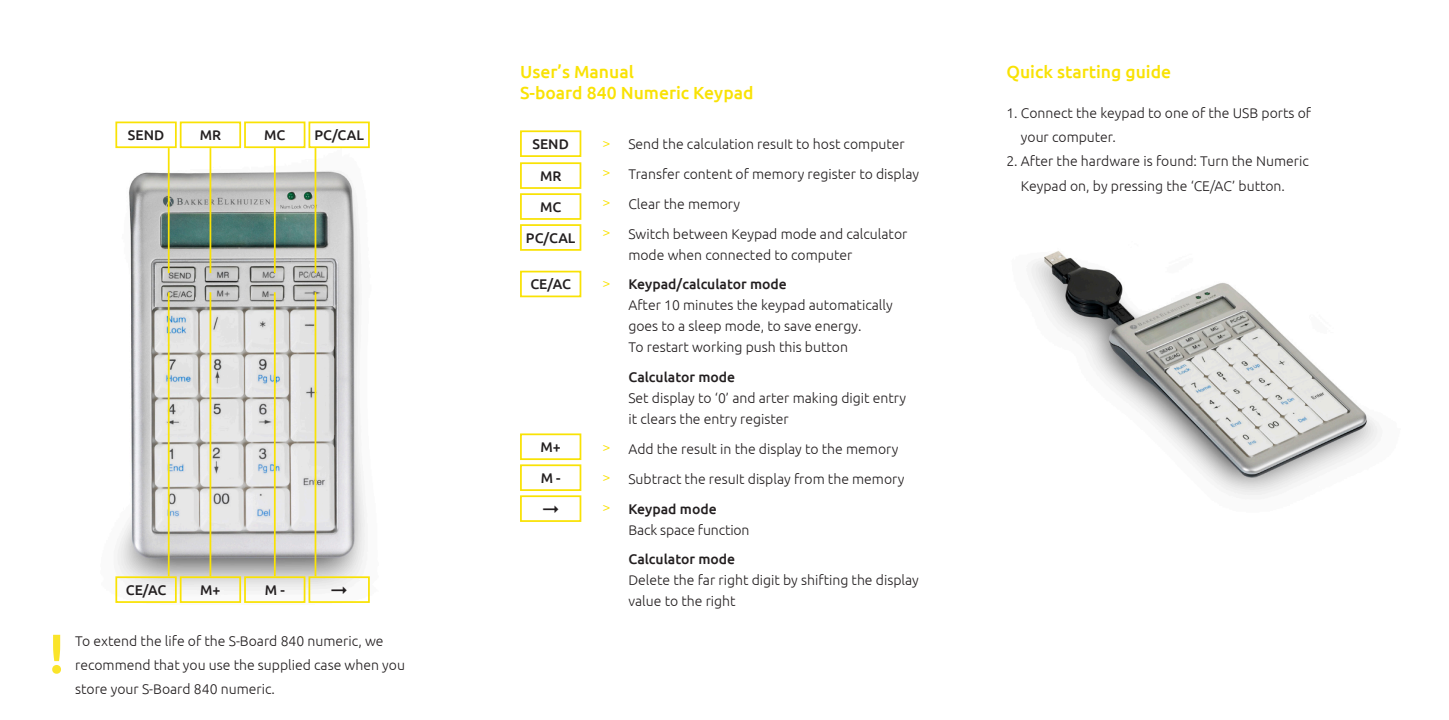
<style>
.page{position:relative;width:1449px;height:720px;background:#fff}
.page>*{position:absolute;margin:0;border:0;box-sizing:border-box;transform-origin:0 0}
.t1{font:500 17.5px/21px "Ubuntu";color:#f9e204}
.t2{font:300 14px/21px "Ubuntu";color:#231f20}
.t3{font:500 14px "Ubuntu";color:#231f20}
.t4{font:300 14px "Ubuntu";color:#f9e204}
</style>
<div class="page">
<img style="left:115px;top:135px;width:255px;height:468px">
<div style="left:115px;top:121px;width:62px;height:27px;border:2px solid #f9e204"></div>
<div style="left:244px;top:121px;width:61px;height:27px;border:2px solid #f9e204"></div>
<div style="left:180px;top:121px;width:61px;height:27px;border:2px solid #f9e204"></div>
<div style="left:308px;top:121px;width:62px;height:27px;border:2px solid #f9e204"></div>
<div style="left:115px;top:576px;width:62px;height:26px;border:2px solid #f9e204"></div>
<div style="left:244px;top:576px;width:61px;height:26px;border:2px solid #f9e204"></div>
<div style="left:180px;top:576px;width:61px;height:26px;border:2px solid #f9e204"></div>
<div style="left:308px;top:576px;width:62px;height:26px;border:2px solid #f9e204"></div>
<hr style="left:168px;top:292px;width:2px;height:284px;background:#f9e204">
<hr style="left:168px;top:148px;width:2px;height:125px;background:#f9e204">
<hr style="left:315px;top:292px;width:1px;height:284px;background:#f9e204">
<hr style="left:315px;top:148px;width:1px;height:125px;background:#f9e204">
<hr style="left:274px;top:292px;width:2px;height:284px;background:#f9e204">
<hr style="left:274px;top:148px;width:2px;height:125px;background:#f9e204">
<hr style="left:209px;top:292px;width:2px;height:284px;background:#f9e204">
<hr style="left:209px;top:148px;width:2px;height:125px;background:#f9e204">
<div style="left:520px;top:130px;width:61px;height:27px;border:2px solid #f9e204"></div>
<div style="left:520px;top:193px;width:61px;height:27px;border:2px solid #f9e204"></div>
<div style="left:520px;top:162px;width:61px;height:27px;border:2px solid #f9e204"></div>
<div style="left:520px;top:224px;width:61px;height:27px;border:2px solid #f9e204"></div>
<div style="left:520px;top:270px;width:61px;height:27px;border:2px solid #f9e204"></div>
<div style="left:520px;top:464px;width:61px;height:27px;border:2px solid #f9e204"></div>
<div style="left:520px;top:433px;width:61px;height:27px;border:2px solid #f9e204"></div>
<div style="left:520px;top:495px;width:61px;height:26px;border:2px solid #f9e204"></div>
<img style="left:1031px;top:251px;width:347px;height:245px">
<svg style="left:52px;top:634px;width:9px;height:39px"></svg>
<svg style="left:331px;top:586px;width:16px;height:7px"></svg>
<p class="t3" style="left:128px;top:126px;width:38px">SEND</p>
<p class="t3" style="left:200px;top:126px;width:23px">MR</p>
<p class="t3" style="left:264px;top:126px;width:23px">MC</p>
<p class="t3" style="left:314px;top:126px;width:51px">PC/CAL</p>
<p class="t3" style="left:126px;top:581px;width:42px">CE/AC</p>
<p class="t3" style="left:200px;top:581px;width:22px">M+</p>
<p class="t3" style="left:265px;top:581px;width:22px">M -</p>
<p class="t2" style="left:75px;top:628px;width:331px;line-height:24px">To extend the life of the S-Board 840 numeric, we recommend that you use the supplied case when you store your S-Board 840 numeric.</p>
<p class="t1" style="left:520px;top:61px;width:235px">User’s Manual<br>S-board 840 Numeric Keypad</p>
<p class="t2" style="left:628px;top:133px;width:278px">Send the calculation resuIt to host computer</p>
<p class="t2" style="left:628px;top:163px;width:292px">Transfer content of memory register to display</p>
<p class="t2" style="left:628px;top:193px;width:113px">Clear the memory</p>
<p class="t2" style="left:628px;top:223px;width:280px">Switch between Keypad mode and calculator</p>
<p class="t2" style="left:628px;top:244px;width:225px">mode when connected to computer</p>
<p class="t3" style="left:628px;top:275px;width:160px">Keypad/calculator mode</p>
<p class="t2" style="left:628px;top:294px;width:266px">After 10 minutes the keypad automatically goes to a sleep mode, to save energy.<br>To restart working push this button</p>
<p class="t3" style="left:628px;top:368px;width:108px">Calculator mode</p>
<p class="t2" style="left:628px;top:387px;width:279px">Set display to ‘0’ and arter making digit entry it clears the entry register</p>
<p class="t2" style="left:628px;top:438px;width:271px">Add the result in the display to the memory</p>
<p class="t2" style="left:628px;top:468px;width:277px">Subtract the resuIt display from the memory</p>
<p class="t3" style="left:628px;top:499px;width:90px">Keypad mode</p>
<p class="t2" style="left:628px;top:518px;width:123px">Back space function</p>
<p class="t3" style="left:628px;top:550px;width:108px">Calculator mode</p>
<p class="t2" style="left:628px;top:569px;width:292px">Delete the far right digit by shifting the display value to the right</p>
<p class="t3" style="left:532px;top:135px;width:38px">SEND</p>
<p class="t4" style="left:602px;top:134px;width:9px">&gt;</p>
<p class="t4" style="left:602px;top:164px;width:9px">&gt;</p>
<p class="t4" style="left:602px;top:193px;width:9px">&gt;</p>
<p class="t4" style="left:602px;top:223px;width:9px">&gt;</p>
<p class="t3" style="left:540px;top:167px;width:23px">MR</p>
<p class="t3" style="left:540px;top:198px;width:23px">MC</p>
<p class="t3" style="left:526px;top:229px;width:51px">PC/CAL</p>
<p class="t3" style="left:530px;top:275px;width:42px">CE/AC</p>
<p class="t4" style="left:602px;top:274px;width:9px">&gt;</p>
<p class="t3" style="left:540px;top:438px;width:22px">M+</p>
<p class="t4" style="left:602px;top:438px;width:9px">&gt;</p>
<p class="t4" style="left:602px;top:468px;width:9px">&gt;</p>
<p class="t4" style="left:602px;top:498px;width:9px">&gt;</p>
<p class="t3" style="left:540px;top:469px;width:22px">M -</p>
<p class="t1" style="left:1006px;top:61px;width:166px">Quick starting guide</p>
<p class="t2" style="left:1021px;top:101px;width:292px;line-height:24.2px;text-indent:-15px">1. Connect the keypad to one of the USB ports of your computer.</p>
<p class="t2" style="left:1021px;top:149px;width:289px;line-height:24.2px;text-indent:-15px">2. After the hardware is found: Turn the Numeric<br>Keypad on, by pressing the ‘CE/AC’ button.</p>
</div>
